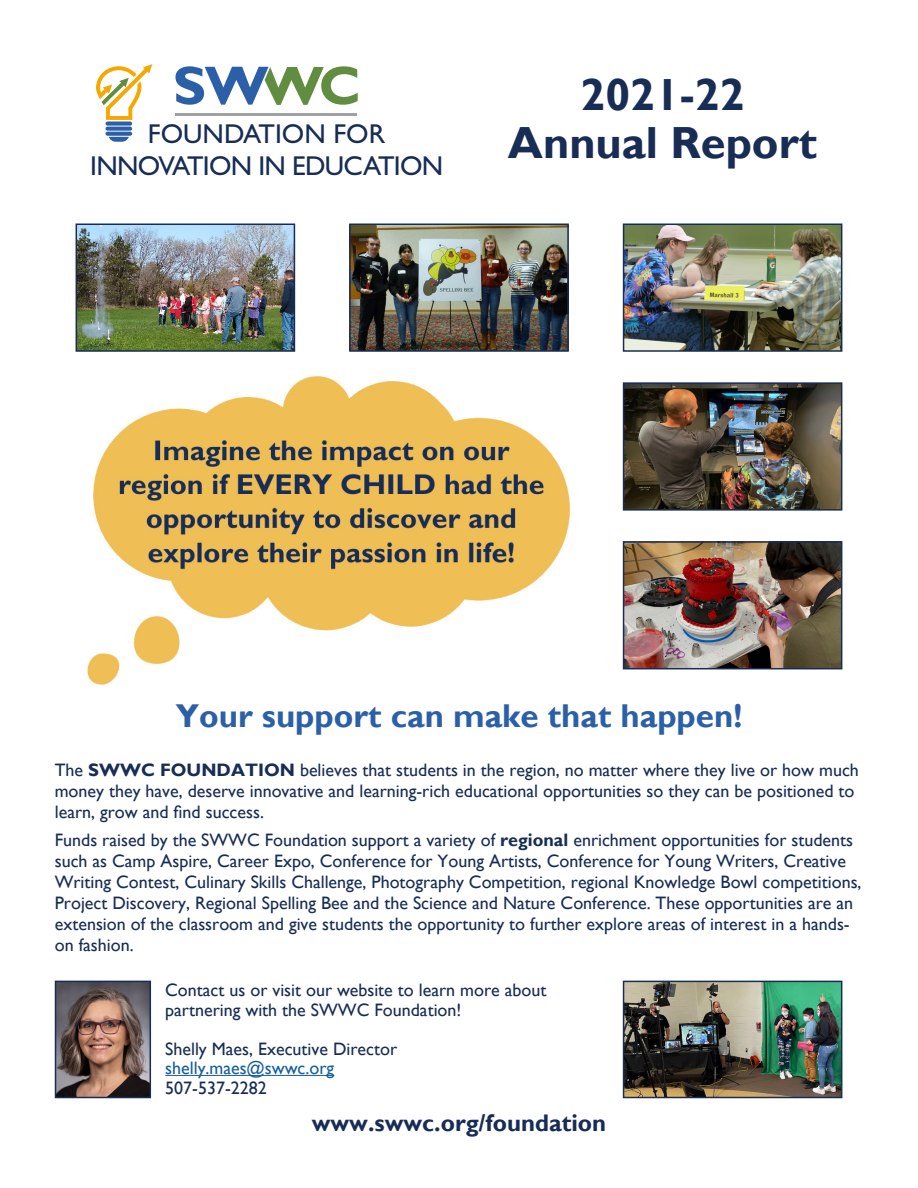
<style>
.page{position:relative;width:918px;height:1188px;background:#fff}
.page>*{position:absolute;margin:0;border:0;box-sizing:border-box;transform-origin:0 0}
.t1{font:700 45px "Gill Sans";color:#182d55}
.t2{font:700 33px "Gill Sans";color:#2b60a9}
.t3{font:27.3px/31.2px "Gill Sans";letter-spacing:-.025em;color:#182d55;text-align:center}
.t4{font:700 24px "Gill Sans";color:#182d55}
.t5{font:18px/21px "Gill Sans";color:#182d55}
.t6{font:18px "Gill Sans";color:#175d9e}
.s1{font-weight:700}
</style>
<div class="page">
<svg style="left:106px;top:127px;width:26px;height:4px"></svg>
<div style="left:106px;top:121px;width:26px;height:5px;background:#2b60a9;border-radius:2px"></div>
<svg style="left:106px;top:132px;width:26px;height:4px"></svg>
<svg style="left:109px;top:137px;width:20px;height:5px"></svg>
<svg style="left:96px;top:64px;width:56px;height:56px"></svg>
<svg style="left:175px;top:66px;width:183px;height:39px"></svg>
<hr style="left:175px;top:113px;width:182px;height:3px;background:#9fa1a3">
<img style="left:79px;top:227px;width:213px;height:122px">
<div style="left:76px;top:224px;width:219px;height:128px;border:2px solid #182d55"></div>
<img style="left:352px;top:227px;width:214px;height:122px">
<div style="left:349px;top:224px;width:220px;height:128px;border:2px solid #182d55"></div>
<img style="left:87px;top:376px;width:483px;height:309px">
<img style="left:626px;top:227px;width:213px;height:122px">
<div style="left:623px;top:224px;width:219px;height:128px;border:2px solid #182d55"></div>
<img style="left:626px;top:385px;width:213px;height:123px">
<div style="left:623px;top:382px;width:219px;height:129px;border:2px solid #182d55"></div>
<img style="left:626px;top:544px;width:213px;height:122px">
<div style="left:623px;top:541px;width:219px;height:128px;border:2px solid #182d55"></div>
<hr style="left:165px;top:1075px;width:169px;height:1px;background:#175d9e">
<img style="left:58px;top:984px;width:90px;height:111px">
<div style="left:55px;top:981px;width:96px;height:117px;border:2px solid #182d55"></div>
<img style="left:626px;top:984px;width:213px;height:111px">
<div style="left:623px;top:981px;width:219px;height:117px;border:2px solid #182d55"></div>
<p class="t3" style="left:90px;top:119px;width:354px">FOUNDATION FOR<br>INNOVATION IN EDUCATION</p>
<p class="t1" style="left:581px;top:67px;width:166px">2021-22</p>
<p class="t1" style="left:508px;top:115px;width:311px">Annual Report</p>
<p class="t2" style="left:176px;top:696px;width:568px">Your support can make that happen!</p>
<p class="t5" style="left:55px;top:760px;width:806px">The <span class="s1">SWWC FOUNDATION</span> believes that students in the region, no matter where they live or how much money they have, deserve innovative and learning-rich educational opportunities so they can be positioned to learn, grow and find success.</p>
<p class="t5" style="left:55px;top:829px;width:808px">Funds raised by the SWWC Foundation support a variety of <span class="s1">regional</span> enrichment opportunities for students such as Camp Aspire, Career Expo, Conference for Young Artists, Conference for Young Writers, Creative Writing Contest, Culinary Skills Challenge, Photography Competition, regional Knowledge Bowl competitions, Project Discovery, Regional Spelling Bee and the Science and Nature Conference. These opportunities are an extension of the classroom and give students the opportunity to further explore areas of interest in a hands&shy;on fashion.</p>
<p class="t5" style="left:165px;top:981px;width:383px;line-height:19.5px">Contact us or visit our website to learn more about partnering with the SWWC Foundation!</p>
<p class="t5" style="left:165px;top:1038px;width:233px">Shelly Maes, Executive Director</p>
<p class="t6" style="left:165px;top:1058px;width:170px">shelly.maes@swwc.org</p>
<p class="t5" style="left:165px;top:1077px;width:103px">507-537-2282</p>
<p class="t4" style="left:312px;top:1109px;width:296px">www.swwc.org/foundation</p>
</div>
